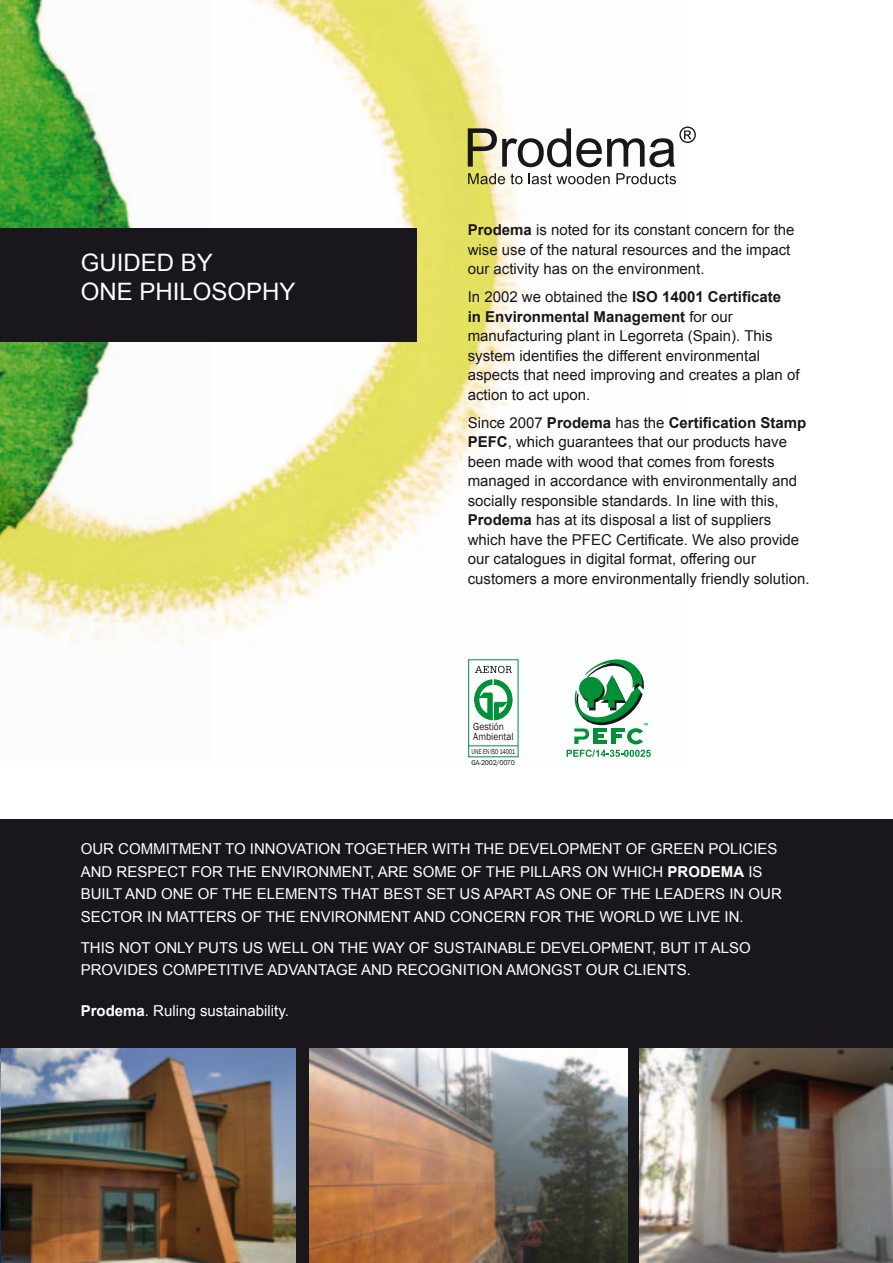
<style>
.page{position:relative;width:893px;height:1263px;background:#fff}
.page>*{position:absolute;margin:0;border:0;box-sizing:border-box;transform-origin:0 0}
.t1{font:24px/28.8px "Arial";color:#fff}
.t2{font:15px/19.5px "Arial";color:#1a171c}
.t3{font:15px/22.5px "Arial";color:#fff}
.t4{font:10.5px/10.5px "Franklin Gothic";color:#1a171c;scale:.9 1}
.t5{font:7.2px/11.4px "Franklin Gothic";letter-spacing:-.03em;color:#1a171c;scale:.79 1}
.s1{font-weight:700}
</style>
<div class="page">
<img style="left:0;top:0;width:675px;height:758px">
<svg style="left:468px;top:127px;width:228px;height:40px"></svg>
<svg style="left:468px;top:173px;width:55px;height:11px"></svg>
<svg style="left:529px;top:173px;width:81px;height:11px"></svg>
<svg style="left:616px;top:173px;width:60px;height:11px"></svg>
<div style="left:0;top:1047px;width:893px;height:216px;background:#1a171c"></div>
<img style="left:309px;top:1048px;width:318px;height:215px">
<img style="left:0;top:1048px;width:296px;height:215px">
<img style="left:639px;top:1048px;width:254px;height:215px">
<svg style="left:571px;top:659px;width:77px;height:85px"></svg>
<svg style="left:567px;top:750px;width:84px;height:7px"></svg>
<div style="left:468px;top:659px;width:50px;height:98px;background:#fff;border:1px solid #009036"></div>
<svg style="left:474px;top:679px;width:39px;height:41px"></svg>
<hr style="left:469px;top:745px;width:49px;height:1px;background:#009036">
<svg style="left:475px;top:666px;width:37px;height:7px"></svg>
<div style="left:1px;top:819px;width:892px;height:228px;background:#1a171c"></div>
<div style="left:0;top:228px;width:417px;height:114px;background:#1a171c"></div>
<h1 class="t1" style="left:81px;top:248px;width:183px">GUIDED BY<br>ON E PH ILOSOPHY</h1>
<p class="t2" style="left:468px;top:221px;width:328px"><span class="s1">Prodema</span> is noted for its constant concern for the wise use of the natural resources and the impact our activity has on the environment.</p>
<p class="t2" style="left:468px;top:288px;width:333px">In 2002 we obtained the <span class="s1">ISO 14001 Certificate<br>in Environmental Management</span> for our manufacturing plant in Legorreta (Spain). This system identifies the different environmental aspects that need improving and creates a plan of action to act upon.</p>
<p class="t2" style="left:468px;top:413px;width:343px">Since 2007 <span class="s1">Prodema</span> has the <span class="s1">Certification Stamp PEFC</span>, which guarantees that our products have been made with wood that comes from forests managed in accordance with environmentally and socially responsible standards. In line with this, <span class="s1">Prodema</span> has at its disposal a list of suppliers which have the PFEC Certificate. We also provide our catalogues in digital format, offering our customers a more environmentally friendly solution.</p>
<p class="t4" style="left:473px;top:721px;width:46px">Gestión<br>Ambiental</p>
<p class="t5" style="left:472px;top:746px;width:57px">UNE EN ISO 14001<br>GA-2002/0070</p>
<p class="t3" style="left:81px;top:838px;width:666px;text-indent:89px">tment to i nnovation together with the development of green policies and respect for the envi ronment, are some</p>
<p class="t3" style="left:81px;top:838px;width:49px">Our commi</p>
<p class="t3" style="left:461px;top:860px;width:295px">of the pi llars on which <span class="s1">Prodema</span> is</p>
<p class="t3" style="left:81px;top:883px;width:206px">built and one of the eleme</p>
<p class="t3" style="left:308px;top:883px;width:476px">nts that best set us apart as one of the leaders i n our</p>
<p class="t3" style="left:81px;top:905px;width:11px">sec</p>
<p class="t3" style="left:81px;top:901px;width:664px;line-height:31px;text-align:right">tor i n matters of the envi ronment and concern for the world we live i n.<br>This not only puts us well on the way of sustai nable development, but it also</p>
<p class="t3" style="left:81px;top:959px;width:94px">provi des com</p>
<p class="t3" style="left:197px;top:959px;width:222px">petitive advantage and reco</p>
<p class="t3" style="left:440px;top:959px;width:252px">gnition amongst our clients.</p>
<p class="t3" style="left:81px;top:1000px;width:210px"><span class="s1">Prodema</span>. Ruling sustainability.</p>
</div>
